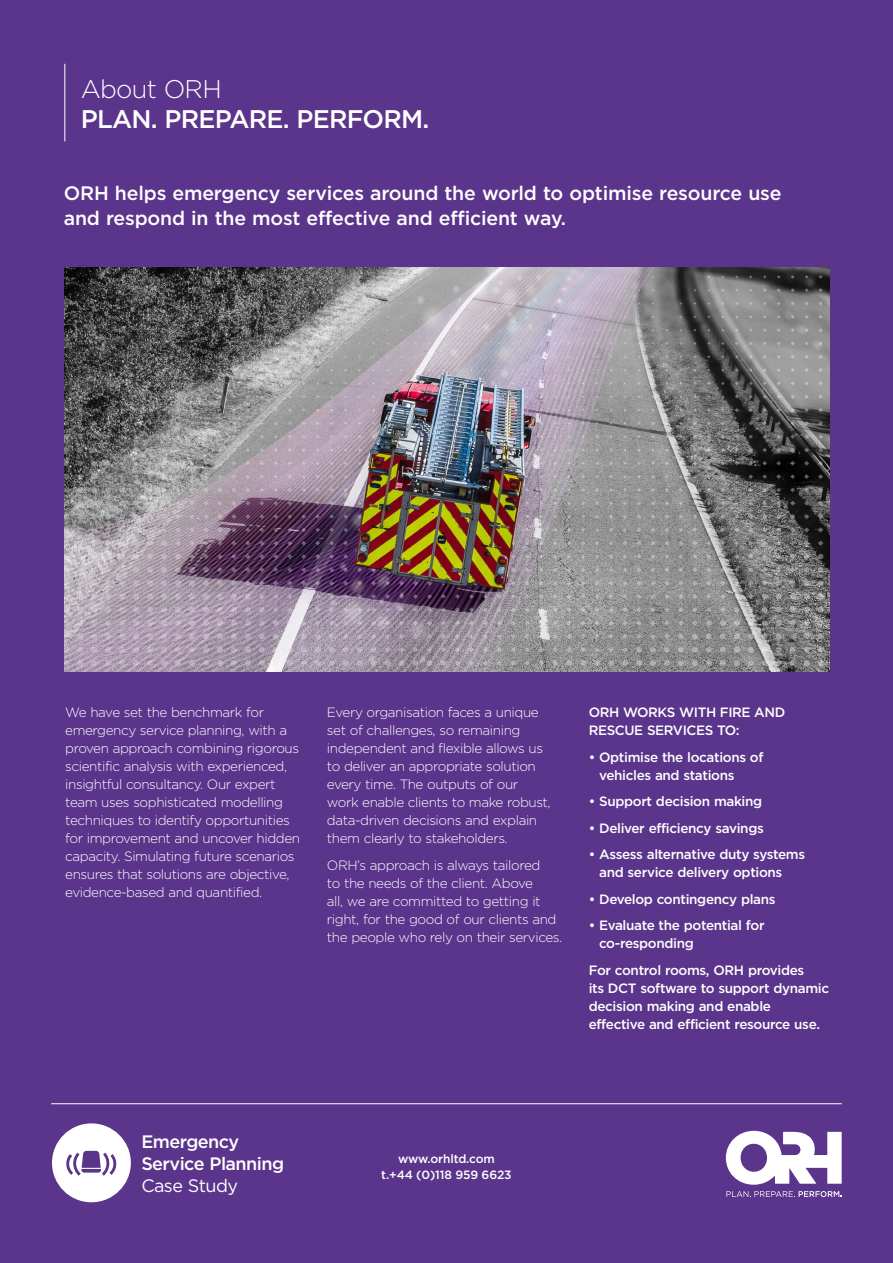
<style>
.page{position:relative;width:893px;height:1263px;background:#5b348b}
.page>*{position:absolute;margin:0;border:0;box-sizing:border-box;transform-origin:0 0}
.t1{font:500 25.5px "Gotham";letter-spacing:-.03em;color:#fff}
.t2{font:300 25.5px "Gotham";letter-spacing:-.03em;color:#fff}
.t3{font:500 19.5px/25.5px "Gotham";letter-spacing:-.01em;color:#fff}
.t4{font:500 18px/21.6px "Gotham";letter-spacing:-.03em;color:#fff}
.t5{font:18px "Gotham";letter-spacing:-.03em;color:#fff}
.t6{font:300 13.5px/18px "Gotham";letter-spacing:-.03em;color:#fff}
.t7{font:500 13.5px/18px "Gotham";letter-spacing:-.025em;color:#fff}
.t8{font:500 12px/16.5px "Gotham";letter-spacing:-.01em;color:#fff;text-align:center}
</style>
<div class="page">
<hr style="left:51px;top:1103px;width:791px;height:1px;background:#fff">
<hr style="left:64px;top:64px;width:1px;height:78px;background:#fff">
<img style="left:65px;top:267px;width:764px;height:404px">
<svg style="left:726px;top:1131px;width:116px;height:54px"></svg>
<svg style="left:726px;top:1191px;width:116px;height:6px"></svg>
<div style="left:52px;top:1123px;width:79px;height:79px;background:#fff;border-radius:50%"></div>
<svg style="left:66px;top:1151px;width:51px;height:25px"></svg>
<h1 class="t2" style="left:81px;top:75px;width:142px">About ORH</h1>
<h1 class="t1" style="left:81px;top:104px;width:350px">PLAN. PREPARE. PERFORM.</h1>
<h2 class="t3" style="left:64px;top:180px;width:719px">ORH helps emergency services around the world to optimise resource use and respond in the most effective and efficient way.</h2>
<p class="t6" style="left:65px;top:703px;width:236px">We have set the benchmark for emergency service planning, with a proven approach combining rigorous scientific analysis with experienced, insightful consultancy. Our expert team uses sophisticated modelling techniques to identify opportunities for improvement and uncover hidden capacity. Simulating future scenarios ensures that solutions are objective, evidence-based and quantified.</p>
<p class="t6" style="left:327px;top:703px;width:225px">Every organisation faces a unique set of challenges, so remaining independent and flexible allows us to deliver an appropriate solution every time. The outputs of our work enable clients to make robust, data-driven decisions and explain them clearly to stakeholders.</p>
<p class="t6" style="left:327px;top:856px;width:237px">ORH’s approach is always tailored<br>to the needs of the client. Above<br>all, we are committed to getting it right, for the good of our clients and the people who rely on their services.</p>
<p class="t7" style="left:589px;top:703px;width:198px">ORH WORKS WITH FIRE AND<br>RESCUE SERVICES TO:</p>
<p class="t7" style="left:599px;top:747px;width:166px;text-indent:-10px">• Optimise the locations of vehicles and stations</p>
<p class="t7" style="left:589px;top:792px;width:175px">• Support decision making</p>
<p class="t7" style="left:589px;top:818px;width:177px">• Deliver efficiency savings</p>
<p class="t7" style="left:599px;top:845px;width:208px;text-indent:-10px">• Assess alternative duty systems and service delivery options</p>
<p class="t7" style="left:589px;top:889px;width:188px">• Develop contingency plans</p>
<p class="t7" style="left:599px;top:916px;width:167px;text-indent:-10px">• Evaluate the potential for co-responding</p>
<p class="t7" style="left:589px;top:960px;width:242px">For control rooms, ORH provides<br>its DCT software to support dynamic decision making and enable effective and efficient resource use.</p>
<h3 class="t4" style="left:141px;top:1131px;width:144px">Emergency<br>Service Planning</h3>
<h3 class="t5" style="left:141px;top:1175px;width:98px">Case Study</h3>
<p class="t8" style="left:381px;top:1150px;width:132px">www.orhltd.com t.+44 (0)118 959 6623</p>
</div>
